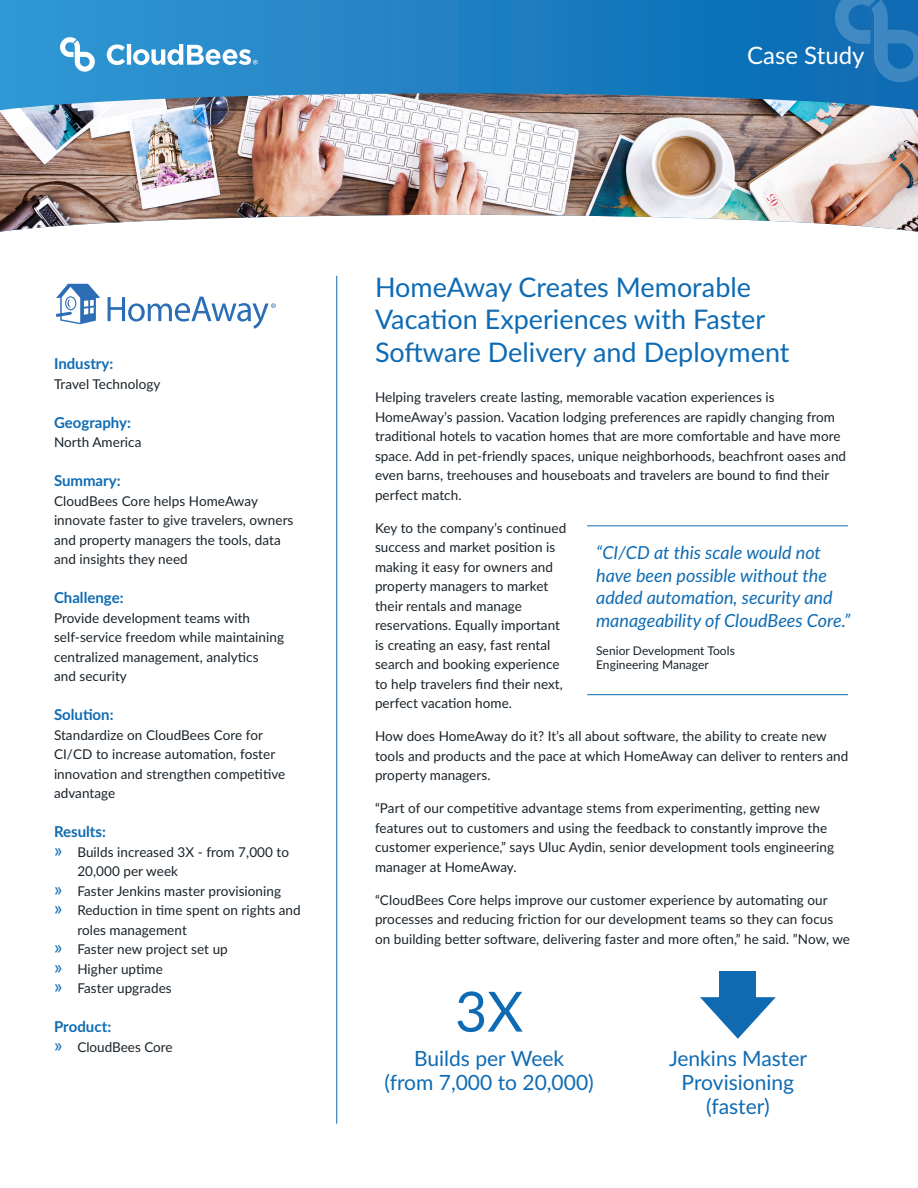
<style>
.page{position:relative;width:918px;height:1188px;background:#fff}
.page>*{position:absolute;margin:0;border:0;box-sizing:border-box;transform-origin:0 0}
.t1{font:55.5px "Lato";color:#0e6bb3}
.t2{font:27px/32.4px "Lato";color:#0e6bb3}
.t3{font:24px "Lato";color:#fff}
.t4{font:21px/24px "Lato";color:#0e6bb3;text-align:center}
.t5{font:italic 18px/22.5px "Lato";color:#0e6bb3}
.t6{font:700 15px "Lato";color:#0e6bb3}
.t7{font:13.5px/19.5px "Lato";letter-spacing:.005em;color:#19232a}
.t8{font:12px "Lato";letter-spacing:.005em;color:#19232a}
.s1{font-size:19.5px;color:#0c6bb3}
</style>
<div class="page">
<img style="left:0;top:110px;width:918px;height:122px">
<svg style="left:0;top:0;width:918px;height:110px;background:#2f84be"></svg>
<svg style="left:835px;top:0;width:83px;height:82px;background:#2478b9"></svg>
<svg style="left:60px;top:37px;width:35px;height:35px"></svg>
<svg style="left:107px;top:44px;width:151px;height:21px"></svg>
<svg style="left:108px;top:297px;width:168px;height:32px"></svg>
<svg style="left:56px;top:284px;width:44px;height:40px"></svg>
<hr style="left:336px;top:276px;width:1px;height:848px;background:#0e6bb3">
<hr style="left:587px;top:525px;width:261px;height:1px;background:#0e6bb3">
<hr style="left:587px;top:694px;width:261px;height:1px;background:#0e6bb3">
<div style="left:719px;top:972px;width:37px;height:41px;background:#106ab2"></div>
<svg style="left:700px;top:997px;width:76px;height:42px"></svg>
<h3 class="t3" style="left:747px;top:38px;width:119px">Case Study</h3>
<p class="t6" style="left:54px;top:353px;width:61px">Industry:</p>
<p class="t7" style="left:54px;top:374px;width:108px">Travel Technology</p>
<p class="t6" style="left:54px;top:411px;width:78px">Geography:</p>
<p class="t7" style="left:54px;top:432px;width:89px">North America</p>
<p class="t6" style="left:54px;top:470px;width:68px">Summary:</p>
<p class="t7" style="left:54px;top:491px;width:241px">CloudBees Core helps HomeAway innovate faster to give travelers, owners and property managers the tools, data and insights they need</p>
<p class="t6" style="left:54px;top:587px;width:71px">Challenge:</p>
<p class="t7" style="left:54px;top:608px;width:198px">Provide development teams with</p>
<p class="t7" style="left:54px;top:627px;width:232px">self-service freedom while maintaining centralized management, analytics<br>and security</p>
<p class="t6" style="left:54px;top:704px;width:61px">Solution:</p>
<p class="t7" style="left:54px;top:725px;width:233px">Standardize on CloudBees Core for<br>CI/CD to increase automation, foster innovation and strengthen competitive advantage</p>
<p class="t6" style="left:54px;top:821px;width:53px">Results:</p>
<p class="t7" style="left:77px;top:842px;width:213px;text-indent:-23px"><span class="s1">»</span> Builds increased 3X - from 7,000 to<br>20,000 per week</p>
<p class="t7" style="left:54px;top:881px;width:229px"><span class="s1">»</span> Faster Jenkins master provisioning</p>
<p class="t7" style="left:77px;top:900px;width:225px;text-indent:-23px"><span class="s1">»</span> Reduction in time spent on rights and roles management</p>
<p class="t7" style="left:54px;top:939px;width:175px"><span class="s1">»</span> Faster new project set up</p>
<p class="t7" style="left:54px;top:959px;width:110px"><span class="s1">»</span> Higher uptime</p>
<p class="t7" style="left:54px;top:978px;width:119px"><span class="s1">»</span> Faster upgrades</p>
<p class="t6" style="left:54px;top:1016px;width:59px">Product:</p>
<p class="t7" style="left:54px;top:1037px;width:120px"><span class="s1">»</span> CloudBees Core</p>
<p class="t2" style="left:375px;top:270px;width:416px">HomeAway Creates Memorable<br>Vacation Experiences with Faster<br>Software Delivery and Deployment</p>
<p class="t7" style="left:375px;top:387px;width:473px">Helping travelers create lasting, memorable vacation experiences is HomeAway’s passion. Vacation lodging preferences are rapidly changing from traditional hotels to vacation homes that are more comfortable and have more space. Add in pet-friendly spaces, unique neighborhoods, beachfront oases and even barns, treehouses and houseboats and travelers are bound to find their perfect match.</p>
<p class="t7" style="left:375px;top:518px;width:193px">Key to the company’s continued success and market position is making it easy for owners and property managers to market their rentals and manage reservations. Equally important is creating an easy, fast rental search and booking experience to help travelers find their next, perfect vacation home.</p>
<p class="t7" style="left:375px;top:726px;width:475px">How does HomeAway do it? It’s all about software, the ability to create new tools and products and the pace at which HomeAway can deliver to renters and property managers.</p>
<p class="t7" style="left:375px;top:798px;width:461px">“Part of our competitive advantage stems from experimenting, getting new features out to customers and using the feedback to constantly improve the customer experience,” says Uluc Aydin, senior development tools engineering manager at HomeAway.</p>
<p class="t7" style="left:375px;top:890px;width:477px">“CloudBees Core helps improve our customer experience by automating our processes and reducing friction for our development teams so they can focus on building better software, delivering faster and more often,” he said. ”Now, we</p>
<p class="t5" style="left:596px;top:541px;width:256px">“CI/CD at this scale would not have been possible without the added automation, security and manageability of CloudBees Core.”</p>
<p class="t8" style="left:596px;top:642px;width:140px">Senior Development Tools</p>
<p class="t8" style="left:596px;top:656px;width:114px">Engineering Manager</p>
<p class="t1" style="left:455px;top:972px;width:70px">3X</p>
<p class="t4" style="left:384px;top:1046px;width:211px">Builds per Week<br>(from 7,000 to 20,000)</p>
<p class="t4" style="left:669px;top:1046px;width:140px">Jenkins Master<br>Provisioning</p>
<p class="t4" style="left:706px;top:1094px;width:65px">(faster)</p>
</div>
